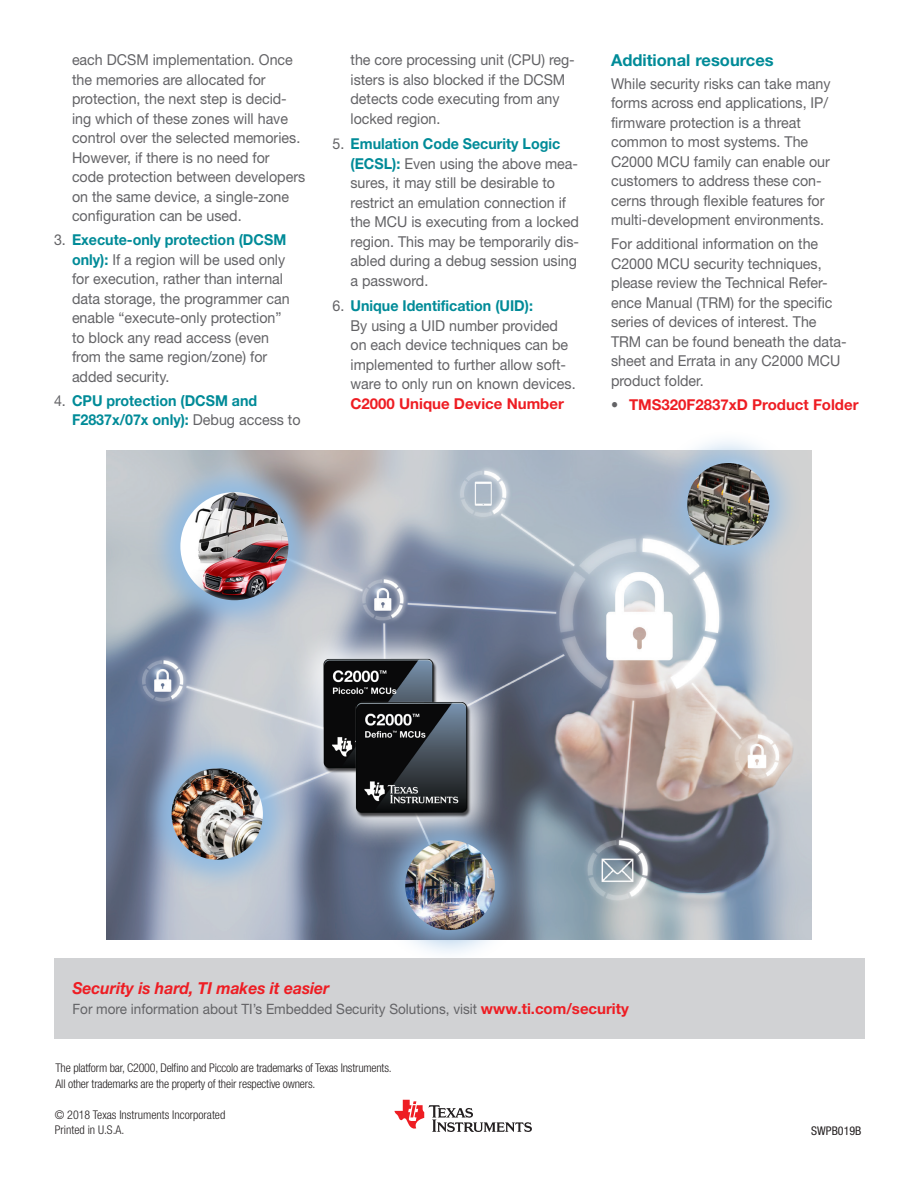
<style>
.page{position:relative;width:918px;height:1188px;background:#fff}
.page>*{position:absolute;margin:0;border:0;box-sizing:border-box;transform-origin:0 0}
.t1{font:italic 700 16.5px "Helvetica Neue LT Std";color:#ee1d23;scale:.95 1}
.t2{font:700 16.5px "Helvetica Neue LT Std";color:#008b98}
.t3{font:15px/19.5px "Helvetica Neue LT Std";color:#636366;scale:.95 1}
.t4{font:700 15px/19.5px "Helvetica Neue LT Std";color:#008b98;scale:.95 1}
.t5{font:700 15px "Helvetica Neue";color:#ee1d23}
.t6{font:14.25px "Helvetica Neue LT Std";color:#636366;scale:.95 1}
.t7{font:300 condensed 12px/15px "Helvetica Neue LT Std";letter-spacing:-.015em;color:#231f20}
.t8{font:condensed 12px "Helvetica Neue LT Std";color:#231f20}
.s1{font-weight:700;color:#008b98}
.s2{font-weight:400;color:#636366}
.s3{font-family:"Helvetica Neue LT Std";font-weight:400;color:#636366}
.s4{font-family:"Helvetica Neue";font-weight:700;font-size:15px;color:#ee1d23}
</style>
<div class="page">
<svg style="left:395px;top:1100px;width:137px;height:32px"></svg>
<img style="left:106px;top:450px;width:706px;height:489px">
<div style="left:290px;top:625px;width:214px;height:227px;background:#fff;opacity:.93"></div>
<img style="left:305px;top:643px;width:145px;height:143px">
<img style="left:336px;top:686px;width:148px;height:145px">
<div style="left:146px;top:458px;width:177px;height:176px;background:#8ebae3;opacity:.92"></div>
<img style="left:180px;top:492px;width:108px;height:108px;border-radius:54px">
<div style="left:138px;top:734px;width:159px;height:160px;background:#8ebae3;opacity:.92"></div>
<img style="left:172px;top:768px;width:91px;height:92px;border-radius:45px">
<div style="left:372px;top:807px;width:156px;height:157px;background:#8ebae3;opacity:.93"></div>
<img style="left:405px;top:840px;width:90px;height:90px;border-radius:45px">
<div style="left:654px;top:430px;width:149px;height:149px;background:#8ebae3;opacity:.92"></div>
<img style="left:687px;top:463px;width:82px;height:82px;border-radius:41px">
<div style="left:54px;top:958px;width:811px;height:81px;background:#d1d2d4"></div>
<p class="t3" style="left:72px;top:50px;width:247px">each DCSM implementation. Once the memories are allocated for protection, the next step is decid&shy;ing which of these zones will have control over the selected memories.<br>However, if there is no need for code protection between developers on the same device, a single-zone configuration can be used.</p>
<p class="t3" style="left:72px;top:230px;width:231px;text-indent:-18px">3. <span class="s1">Execute-only protection (DCSM only):</span> If a region will be used only for execution, rather than internal data storage, the programmer can enable “execute-only protection” to block any read access (even from the same region/zone) for added security.</p>
<p class="t4" style="left:72px;top:390px;width:242px;text-indent:-18px"><span class="s2">4.</span> CPU protection (DCSM and<br>F2837x/07x only): <span class="s2">Debug access to</span></p>
<p class="t3" style="left:351px;top:50px;width:238px">the core processing unit (CPU) reg&shy;isters is also blocked if the DCSM detects code executing from any locked region.</p>
<p class="t3" style="left:351px;top:134px;width:242px;text-indent:-18px">5. <span class="s1">Emulation Code Security Logic (ECSL):</span> Even using the above mea&shy;sures, it may still be desirable to restrict an emulation connection if the MCU is executing from a locked region. This may be temporarily dis&shy;abled during a debug session using a password.</p>
<p class="t3" style="left:351px;top:296px;width:238px;text-indent:-18px">6. <span class="s1">Unique Identification (UID):<br></span>By using a UID number provided on each device techniques can be implemented to further allow soft&shy;ware to only run on known devices.</p>
<p class="t5" style="left:351px;top:394px;width:215px">C2000 Unique Device Number</p>
<p class="t2" style="left:611px;top:50px;width:164px">Additional resources</p>
<p class="t3" style="left:611px;top:74px;width:233px">While security risks can take many forms across end applications, IP/ firmware protection is a threat common to most systems. The<br>C2000 MCU family can enable our customers to address these con&shy;cerns through flexible features for multi-development environments.</p>
<p class="t3" style="left:611px;top:234px;width:250px">For additional information on the<br>C2000 MCU security techniques, please review the Technical Refer&shy;ence Manual (TRM) for the specific series of devices of interest. The<br>TRM can be found beneath the data&shy;sheet and Errata in any C2000 MCU product folder.</p>
<p class="t5" style="left:611px;top:395px;width:249px"><span class="s3">•</span> TMS320F2837xD Product Folder</p>
<p class="t1" style="left:72px;top:978px;width:272px">Security is hard, TI makes it easier</p>
<p class="t6" style="left:72px;top:1000px;width:587px">For more information about TI’s Embedded Security Solutions, visit <span class="s4">www.ti.com/security</span></p>
<p class="t7" style="left:56px;top:1059px;width:338px;line-height:16.5px">The platform bar, C2000, Delfino and Piccolo are trademarks of Texas Instruments.<br>All other trademarks are the property of their respective owners.</p>
<p class="t7" style="left:55px;top:1107px;width:172px">© 2018 Texas Instruments Incorporated<br>Printed in U.S.A.</p>
<p class="t8" style="left:811px;top:1123px;width:52px">SWPB019B</p>
</div>
